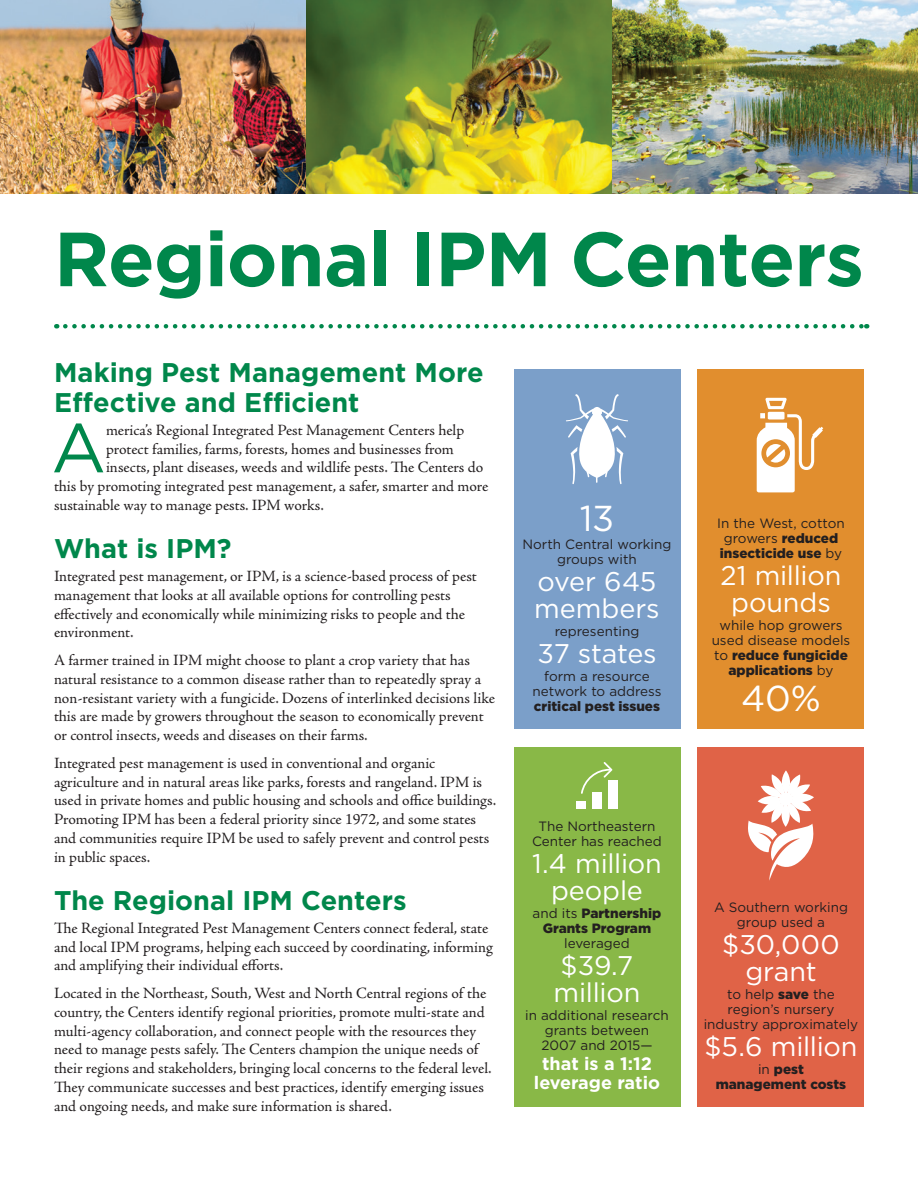
<style>
.page{position:relative;width:918px;height:1188px;background:#fff}
.page>*{position:absolute;margin:0;border:0;box-sizing:border-box;transform-origin:0 0}
.Main_Headline{font:700 76.5px "Gotham";letter-spacing:-.01em;color:#00874b}
.Text{font:69.3px "Gotham";color:#00874b}
.Info_Number{font:36px "Gotham";color:#fff}
.Info_Number-2{font:27px/27px "Gotham";letter-spacing:-.005em;color:#fff;text-align:center}
.A_Head{font:700 27px/30px "Gotham";color:#00874b}
.Info_Number_small_bo{font:700 18px/19.5px "Gotham";color:#fff;text-align:center}
.Text-2{font:15.75px/18.8px "Adobe Jenson Pro";letter-spacing:-.005em;color:#231f20}
.Infographic{font:13.5px/15px "Gotham";color:#231f20;text-align:center}
.Infographic-2{font:900 13.5px/15px "Gotham";color:#231f20;text-align:center}
.s1{font-weight:900}
.s2{font-weight:400}
</style>
<div class="page">
<div style="left:514px;top:369px;width:166px;height:360px;background:#7b9fc9"></div>
<div style="left:698px;top:747px;width:166px;height:360px;background:#e06347"></div>
<div style="left:698px;top:369px;width:166px;height:360px;background:#e18e2e"></div>
<div style="left:514px;top:747px;width:166px;height:360px;background:#89b847"></div>
<svg style="left:65px;top:324px;width:802px;height:4px"></svg>
<img style="left:0;top:0;width:918px;height:194px">
<svg style="left:757px;top:398px;width:66px;height:94px"></svg>
<svg style="left:566px;top:394px;width:62px;height:90px"></svg>
<div style="left:608px;top:781px;width:9px;height:28px;background:#fff"></div>
<div style="left:592px;top:793px;width:10px;height:16px;background:#fff"></div>
<div style="left:577px;top:802px;width:9px;height:7px;background:#fff"></div>
<svg style="left:581px;top:762px;width:31px;height:32px"></svg>
<svg style="left:782px;top:770px;width:8px;height:25px"></svg>
<svg style="left:748px;top:774px;width:66px;height:107px"></svg>
<div style="left:779px;top:792px;width:14px;height:14px;background:#fff;border-radius:50%"></div>
<p class="Main_Headline" style="left:54px;top:208px;width:811px">Regional IPM Centers</p>
<p class="A_Head" style="left:54px;top:357px;width:431px">Making Pest Management More<br>Effective and Efficient</p>
<p class="Text" style="left:51px;top:403px;width:56px">A</p>
<p class="Text-2" style="left:106px;top:421px;width:360px">merica’s Regional Integrated Pest Management Centers help</p>
<p class="Text-2" style="left:106px;top:440px;width:349px">protect families, farms, forests, homes and businesses from</p>
<p class="Text-2" style="left:106px;top:458px;width:379px">insects, plant diseases, weeds and wildlife pests. The Centers do</p>
<p class="Text-2" style="left:54px;top:477px;width:436px">this by promoting integrated pest management, a safer, smarter and more</p>
<p class="Text-2" style="left:54px;top:496px;width:271px">sustainable way to manage pests. IPM works.</p>
<p class="A_Head" style="left:54px;top:533px;width:179px">What is IPM?</p>
<p class="Text-2" style="left:54px;top:567px;width:424px">Integrated pest management, or IPM, is a science-based process of pest management that looks at all available options for controlling pests effectively and economically while minimizing risks to people and the environment.</p>
<p class="Text-2" style="left:54px;top:651px;width:443px">A farmer trained in IPM might choose to plant a crop variety that has natural resistance to a common disease rather than to repeatedly spray a non-resistant variety with a fungicide. Dozens of interlinked decisions like this are made by growers throughout the season to economically prevent or control insects, weeds and diseases on their farms.</p>
<p class="Text-2" style="left:54px;top:754px;width:444px">Integrated pest management is used in conventional and organic agriculture and in natural areas like parks, forests and rangeland. IPM is used in private homes and public housing and schools and office buildings.<br>Promoting IPM has been a federal priority since 1972, and some states and communities require IPM be used to safely prevent and control pests in public spaces.</p>
<p class="A_Head" style="left:54px;top:885px;width:354px">The Regional IPM Centers</p>
<p class="Text-2" style="left:54px;top:919px;width:440px">The Regional Integrated Pest Management Centers connect federal, state and local IPM programs, helping each succeed by coordinating, informing and amplifying their individual efforts.</p>
<p class="Text-2" style="left:54px;top:984px;width:439px">Located in the Northeast, South, West and North Central regions of the country, the Centers identify regional priorities, promote multi-state and multi-agency collaboration, and connect people with the resources they need to manage pests safely. The Centers champion the unique needs of their regions and stakeholders, bringing local concerns to the federal level.<br>They communicate successes and best practices, identify emerging issues and ongoing needs, and make sure information is shared.</p>
<p class="Info_Number" style="left:580px;top:495px;width:36px">13</p>
<p class="Infographic" style="left:523px;top:536px;width:150px">North Central working groups with</p>
<p class="Info_Number-2" style="left:534px;top:567px;width:127px;text-align:left">over 645 members</p>
<p class="Infographic" style="left:555px;top:623px;width:86px">representing</p>
<p class="Info_Number-2" style="left:537px;top:639px;width:121px">37 states</p>
<p class="Infographic" style="left:532px;top:668px;width:131px">form a resource network to address <span class="s1">critical pest issues</span></p>
<p class="Infographic" style="left:532px;top:818px;width:131px">The Northeastern<br>Center has reached</p>
<p class="Info_Number-2" style="left:532px;top:849px;width:131px">1.4 million people</p>
<p class="Infographic-2" style="left:533px;top:906px;width:130px"><span class="s2">and its</span> Partnership<br>Grants Program <span class="s2">leveraged</span></p>
<p class="Info_Number-2" style="left:554px;top:951px;width:88px;text-align:left">$39.7 million</p>
<p class="Infographic" style="left:525px;top:1007px;width:145px">in additional research grants between<br>2007 and 2015—</p>
<p class="Info_Number_small_bo" style="left:534px;top:1053px;width:128px">that is a 1:12 leverage ratio</p>
<p class="Infographic" style="left:717px;top:515px;width:129px;text-align:left">In the West, cotton growers <span class="s1">reduced insecticide use</span> by</p>
<p class="Info_Number-2" style="left:721px;top:561px;width:122px">21 million pounds</p>
<p class="Infographic" style="left:712px;top:617px;width:140px">while hop growers used disease models to <span class="s1">reduce fungicide applications</span> by</p>
<p class="Info_Number" style="left:741px;top:675px;width:81px">40%</p>
<p class="Infographic" style="left:714px;top:899px;width:135px">A Southern working group used a</p>
<p class="Info_Number-2" style="left:722px;top:930px;width:119px">$30,000 grant</p>
<p class="Infographic" style="left:704px;top:986px;width:156px">to help <span class="s1">save</span> the region’s nursery industry approximately</p>
<p class="Info_Number-2" style="left:704px;top:1032px;width:155px">$5.6 million</p>
<p class="Infographic-2" style="left:716px;top:1062px;width:132px"><span class="s2">in</span> pest management costs</p>
</div>
